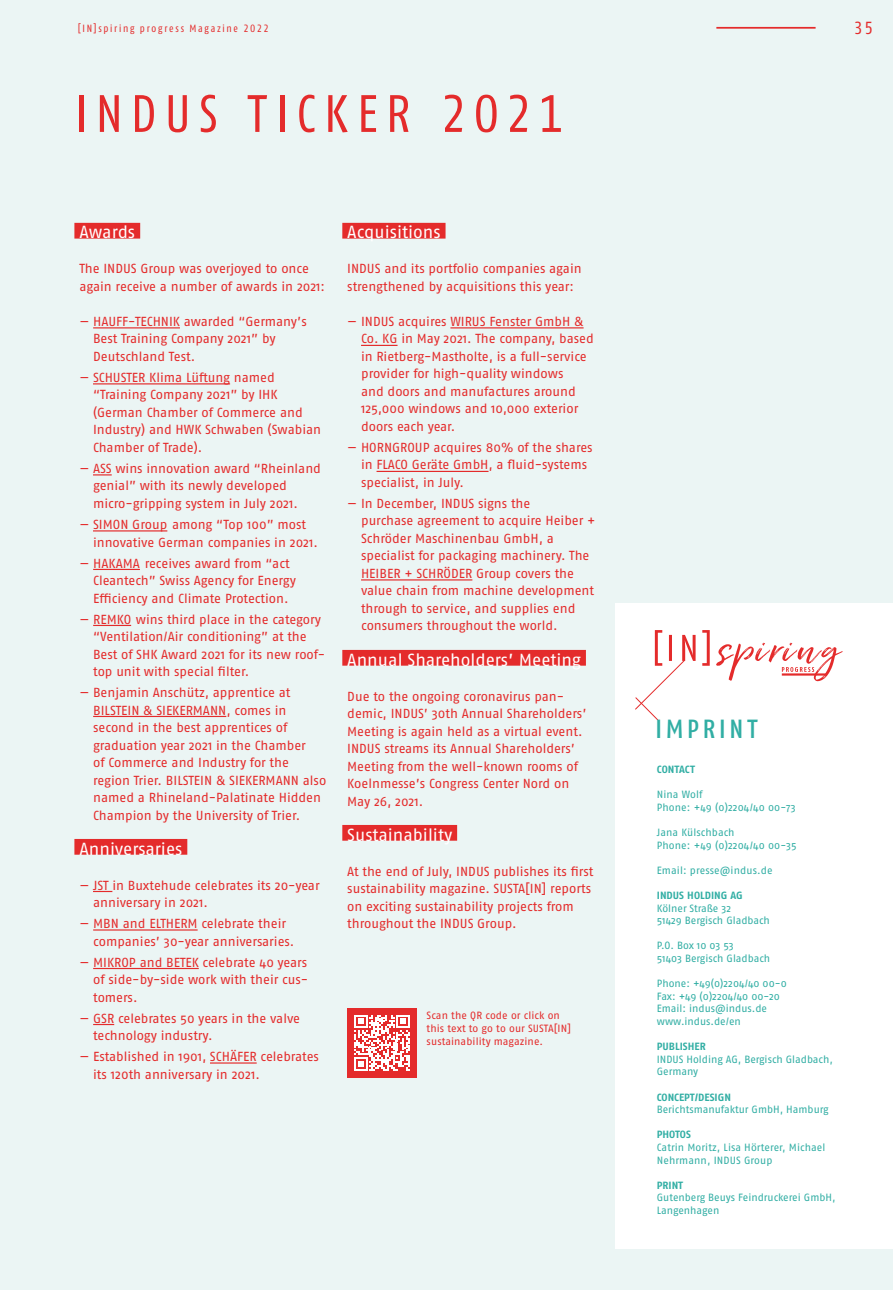
<style>
.page{position:relative;width:893px;height:1290px;background:#ebf5f4}
.page>*{position:absolute;margin:0;border:0;box-sizing:border-box;transform-origin:0 0}
.t1{font:condensed 52.5px "Fago Pro";letter-spacing:.155em;color:#e42b2b}
.t2{font:500 condensed 26.25px "Fago Pro";letter-spacing:.14em;color:#31aea4}
.t3{font:17.5px "Fago Pro";color:#fff}
.t4{font:condensed 17.5px "Fago Pro";color:#e42b2b}
.t5{font:13.12px/17.5px "Fago Pro";color:#e42b2b}
.t6{font:10.5px/12.6px "Fago Pro";color:#31aea4}
.t7{font:10.5px/12.6px "Fago Pro";letter-spacing:.01em;color:#e42b2b}
.t8{font:700 10.5px "Fago Pro";color:#31aea4}
.t9{font:condensed 10.5px "Fago Pro";letter-spacing:.165em;color:#e42b2b}
</style>
<div class="page">
<hr style="left:716px;top:27px;width:100px;height:2px;background:#e42b2b">
<div style="left:74px;top:223px;width:66px;height:16px;background:#e42b2b"></div>
<hr style="left:93px;top:327px;width:87px;height:1px;background:#e42b2b">
<hr style="left:93px;top:383px;width:137px;height:1px;background:#e42b2b">
<svg style="left:93px;top:474px;width:19px;height:1px"></svg>
<hr style="left:93px;top:530px;width:74px;height:1px;background:#e42b2b">
<hr style="left:93px;top:569px;width:47px;height:1px;background:#e42b2b">
<hr style="left:93px;top:625px;width:38px;height:1px;background:#e42b2b">
<hr style="left:93px;top:716px;width:133px;height:1px;background:#e42b2b">
<div style="left:74px;top:839px;width:113px;height:16px;background:#e42b2b"></div>
<svg style="left:93px;top:891px;width:19px;height:1px"></svg>
<hr style="left:93px;top:929px;width:105px;height:1px;background:#e42b2b">
<hr style="left:93px;top:968px;width:106px;height:1px;background:#e42b2b">
<svg style="left:93px;top:1024px;width:21px;height:1px"></svg>
<hr style="left:210px;top:1062px;width:47px;height:1px;background:#e42b2b">
<div style="left:342px;top:223px;width:104px;height:16px;background:#e42b2b"></div>
<hr style="left:450px;top:327px;width:134px;height:1px;background:#e42b2b">
<hr style="left:361px;top:345px;width:37px;height:1px;background:#e42b2b">
<hr style="left:377px;top:471px;width:112px;height:1px;background:#e42b2b">
<hr style="left:361px;top:579px;width:111px;height:1px;background:#e42b2b">
<div style="left:342px;top:650px;width:244px;height:16px;background:#e42b2b"></div>
<div style="left:342px;top:825px;width:115px;height:16px;background:#e42b2b"></div>
<div style="left:615px;top:603px;width:278px;height:646px;background:#fff"></div>
<svg style="left:635px;top:630px;width:75px;height:91px"></svg>
<svg style="left:716px;top:643px;width:127px;height:38px"></svg>
<hr style="left:782px;top:673px;width:45px;height:2px;background:#e42b2b">
<div style="left:347px;top:1008px;width:70px;height:69px;background:#e42b2b"></div>
<svg style="left:354px;top:1015px;width:56px;height:55px"></svg>
<p class="t9" style="left:78px;top:22px;width:192px">[IN]spiring progress Magazine 2022</p>
<h3 class="t4" style="left:854px;top:17px;width:21px">35</h3>
<h1 class="t1" style="left:75px;top:82px;width:490px">INDUS TICKER 2021</h1>
<h3 class="t3" style="left:79px;top:222px;width:57px">Awards</h3>
<p class="t5" style="left:79px;top:260px;width:247px">The INDUS Group was overjoyed to once again receive a number of awards in 2021:</p>
<p class="t5" style="left:93px;top:313px;width:215px;text-indent:-14px">— HAUFF-TECHNIK awarded “Germany’s<br>Best Training Company 2021” by<br>Deutschland Test.</p>
<p class="t5" style="left:93px;top:369px;width:230px;text-indent:-14px">— SCHUSTER Klima Lüftung named “Training Company 2021” by IHK (German Chamber of Commerce and<br>Industry) and HWK Schwaben (Swabian<br>Chamber of Trade).</p>
<p class="t5" style="left:93px;top:460px;width:229px;text-indent:-14px">— ASS wins innovation award “Rheinland genial” with its newly developed micro-gripping system in July 2021.</p>
<p class="t5" style="left:93px;top:516px;width:226px;text-indent:-14px">— SIMON Group among “Top 100” most innovative German companies in 2021.</p>
<p class="t5" style="left:93px;top:554px;width:204px;text-indent:-14px">— HAKAMA receives award from “act<br>Cleantech” Swiss Agency for Energy<br>Efficiency and Climate Protection.</p>
<p class="t5" style="left:93px;top:610px;width:233px;text-indent:-14px">— REMKO wins third place in the category “Ventilation/Air conditioning” at the Best of SHK Award 2021 for its new roof&shy;top unit with special filter.</p>
<p class="t5" style="left:93px;top:684px;width:235px;text-indent:-14px">— Benjamin Anschütz, apprentice at BILSTEIN &amp; SIEKERMANN, comes in second in the best apprentices of graduation year 2021 in the Chamber<br>of Commerce and Industry for the region Trier. BILSTEIN &amp; SIEKERMANN also named a Rhineland-Palatinate Hidden Champion by the University of Trier.</p>
<h3 class="t3" style="left:79px;top:838px;width:104px">Anniversaries</h3>
<p class="t5" style="left:93px;top:876px;width:228px;text-indent:-14px">— JST in Buxtehude celebrates its 20-year anniversary in 2021.</p>
<p class="t5" style="left:93px;top:915px;width:203px;text-indent:-14px">— MBN and ELTHERM celebrate their companies’ 30-year anniversaries.</p>
<p class="t5" style="left:93px;top:953px;width:216px;text-align:justify;text-indent:-14px">— MIKROP and BETEK celebrate 40 years of side-by-side work with their cus&shy;tomers.</p>
<p class="t5" style="left:93px;top:1009px;width:208px;text-indent:-14px">— GSR celebrates 50 years in the valve technology industry.</p>
<p class="t5" style="left:93px;top:1048px;width:227px;text-indent:-14px">— Established in 1901, SCHÄFER celebrates its 120th anniversary in 2021.</p>
<h3 class="t3" style="left:347px;top:222px;width:95px">Acquisitions</h3>
<p class="t5" style="left:347px;top:260px;width:236px">INDUS and its portfolio companies again strengthened by acquisitions this year:</p>
<p class="t5" style="left:361px;top:313px;width:234px;text-indent:-14px">— INDUS acquires WIRUS Fenster GmbH &amp; Co. KG in May 2021. The company, based in Rietberg-Mastholte, is a full-service provider for high-quality windows<br>and doors and manufactures around 125,000 windows and 10,000 exterior doors each year.</p>
<p class="t5" style="left:361px;top:439px;width:233px;text-indent:-14px">— HORNGROUP acquires 80% of the shares in FLACO Geräte GmbH, a fluid-systems specialist, in July.</p>
<p class="t5" style="left:361px;top:495px;width:236px;text-indent:-14px">— In December, INDUS signs the<br>purchase agreement to acquire Heiber + Schröder Maschinenbau GmbH, a specialist for packaging machinery. The HEIBER + SCHRÖDER Group covers the value chain from machine development through to service, and supplies end consumers throughout the world.</p>
<h3 class="t3" style="left:347px;top:649px;width:235px">Annual Shareholders’ Meeting</h3>
<p class="t5" style="left:347px;top:687px;width:241px">Due to the ongoing coronavirus pan&shy;demic, INDUS’ 30th Annual Shareholders’ Meeting is again held as a virtual event.<br>INDUS streams its Annual Shareholders’ Meeting from the well-known rooms of Koelnmesse’s Congress Center Nord on May 26, 2021.</p>
<h3 class="t3" style="left:347px;top:824px;width:107px">Sustainability</h3>
<p class="t5" style="left:347px;top:862px;width:248px">At the end of July, INDUS publishes its first sustainability magazine. SUSTA[IN] reports on exciting sustainability projects from throughout the INDUS Group.</p>
<p class="t7" style="left:427px;top:1009px;width:146px">Scan the QR code or click on this text to go to our SUSTA[IN] sustainability magazine.</p>
<h2 class="t2" style="left:655px;top:713px;width:103px">IMPRINT</h2>
<p class="t8" style="left:657px;top:763px;width:40px">CONTACT</p>
<p class="t6" style="left:657px;top:788px;width:140px">Nina Wolf<br>Phone: +49 (0)2204/40 00-73</p>
<p class="t6" style="left:657px;top:826px;width:141px">Jana Külschbach<br>Phone: +49 (0)2204/40 00-35</p>
<p class="t6" style="left:657px;top:864px;width:117px">Email: presse@indus.de</p>
<p class="t8" style="left:657px;top:889px;width:88px">INDUS HOLDING AG</p>
<p class="t6" style="left:657px;top:901px;width:115px">Kölner Straße 32<br>51429 Bergisch Gladbach</p>
<p class="t6" style="left:657px;top:939px;width:115px">P.O. Box 10 03 53<br>51403 Bergisch Gladbach</p>
<p class="t6" style="left:657px;top:977px;width:131px">Phone: +49(0)2204/40 00-0<br>Fax: +49 (0)2204/40 00-20<br>Email: indus@indus.de www.indus.de/en</p>
<p class="t8" style="left:657px;top:1040px;width:50px">PUBLISHER</p>
<p class="t6" style="left:657px;top:1053px;width:177px">INDUS Holding AG, Bergisch Gladbach,<br>Germany</p>
<p class="t8" style="left:657px;top:1090px;width:76px">CONCEPT/DESIGN</p>
<p class="t6" style="left:657px;top:1103px;width:173px">Berichtsmanufaktur GmbH, Hamburg</p>
<p class="t8" style="left:657px;top:1128px;width:36px">PHOTOS</p>
<p class="t6" style="left:657px;top:1141px;width:170px">Catrin Moritz, Lisa Hörterer, Michael<br>Nehrmann, INDUS Group</p>
<p class="t8" style="left:657px;top:1179px;width:28px">PRINT</p>
<p class="t6" style="left:657px;top:1191px;width:180px">Gutenberg Beuys Feindruckerei GmbH,<br>Langenhagen</p>
</div>
